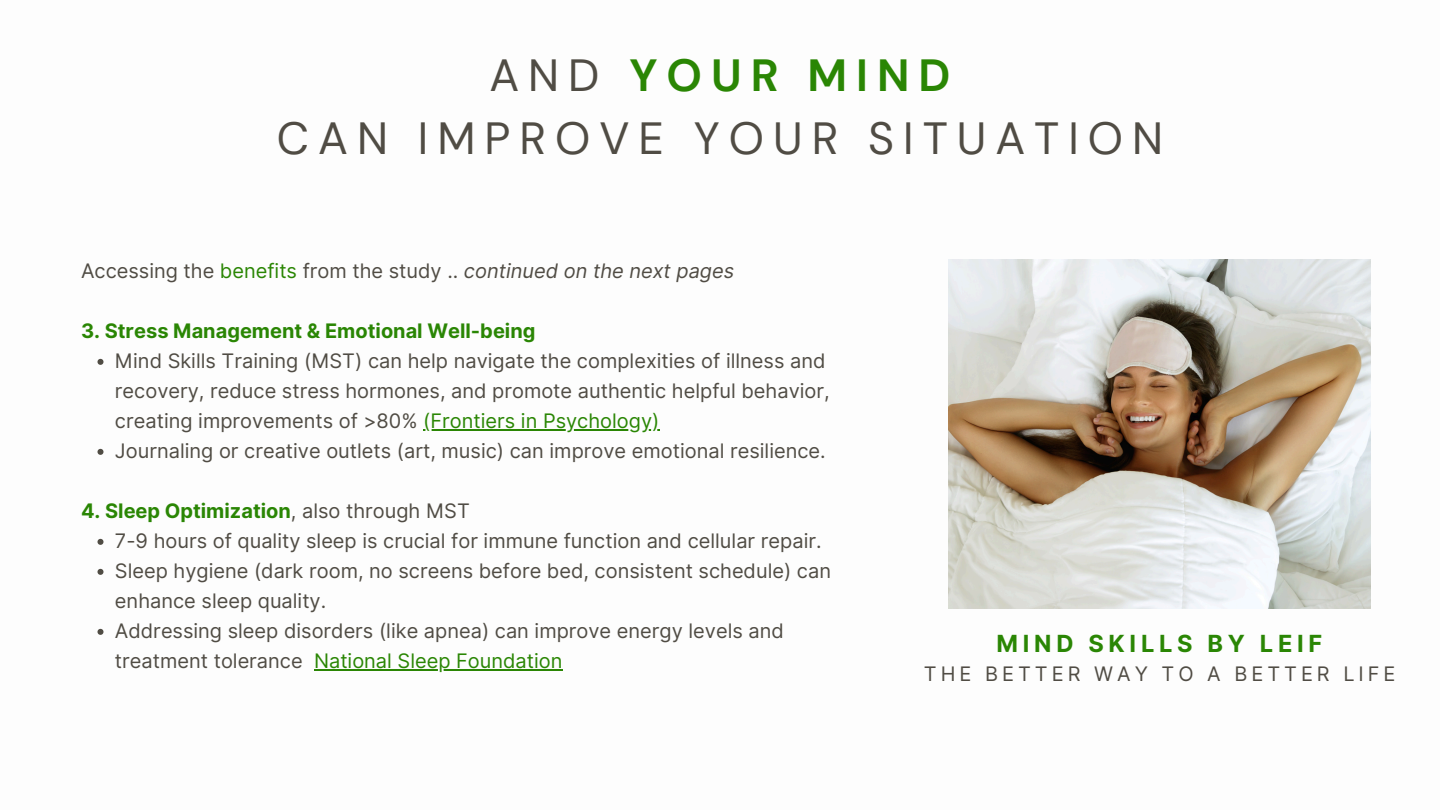
<style>
.page{position:relative;width:1440px;height:810px;background:#fff}
.page>*{position:absolute;margin:0;border:0;box-sizing:border-box;transform-origin:0 0}
.t1{font:45px/62.2px "DM Sans";letter-spacing:.2em;color:#504c44;text-align:center}
.t2{font:700 23.6px "Inter";letter-spacing:.2em;color:#2a8604}
.t3{font:20px/30px "Inter";color:#504c44}
.t4{font:700 20px "Inter";color:#2a8604}
.t5{font:20px "Inter";letter-spacing:.2em;color:#504c44}
.t6{font:20px "Inter";color:#2a8604}
.s1{font-weight:700;color:#2a8604}
.s2{color:#2a8604}
.s3{font-style:italic}
</style>
<div class="page">
<img style="left:948px;top:259px;width:423px;height:350px">
<svg style="left:98px;top:359px;width:6px;height:6px"></svg>
<hr style="left:423px;top:429px;width:236px;height:2px;background:#2a8604">
<svg style="left:98px;top:449px;width:6px;height:6px"></svg>
<svg style="left:98px;top:539px;width:6px;height:6px"></svg>
<svg style="left:98px;top:569px;width:6px;height:6px"></svg>
<svg style="left:98px;top:629px;width:6px;height:6px"></svg>
<hr style="left:314px;top:669px;width:248px;height:2px;background:#2a8604">
<p class="t1" style="left:277px;top:45px;width:888px">AND <span class="s1">YOUR MIND<br></span>CAN IMPROVE YOUR SITUATION</p>
<h1 class="t3" style="left:81px;top:256px;width:655px">Accessing the <span class="s2">benefits</span> from the study .. <span class="s3">continued on the next pages</span></h1>
<p class="t4" style="left:81px;top:319px;width:456px">3. Stress Management &amp; Emotional Well-being</p>
<h3 class="t3" style="left:115px;top:346px;width:716px">Mind Skills Training (MST) can help navigate the complexities of illness and recovery, reduce stress hormones, and promote authentic helpful behavior, creating improvements of &gt;80% <span class="s2">(Frontiers in Psychology)</span></h3>
<p class="t3" style="left:115px;top:436px;width:712px">Journaling or creative outlets (art, music) can improve emotional resilience.</p>
<p class="t3" style="left:115px;top:496px;width:708px;text-indent:-34px"><span class="s1">4. Sleep Optimization</span>, also through MST<br>7-9 hours of quality sleep is crucial for immune function and cellular repair.</p>
<p class="t3" style="left:115px;top:556px;width:718px">Sleep hygiene (dark room, no screens before bed, consistent schedule) can enhance sleep quality.</p>
<p class="t3" style="left:115px;top:616px;width:670px">Addressing sleep disorders (like apnea) can improve energy levels and treatment tolerance</p>
<p class="t6" style="left:314px;top:649px;width:250px">National Sleep Foundation</p>
<p class="t2" style="left:996px;top:629px;width:327px">MIND SKILLS BY LEIF</p>
<p class="t5" style="left:924px;top:662px;width:473px">THE BETTER WAY TO A BETTER LIFE</p>
</div>
